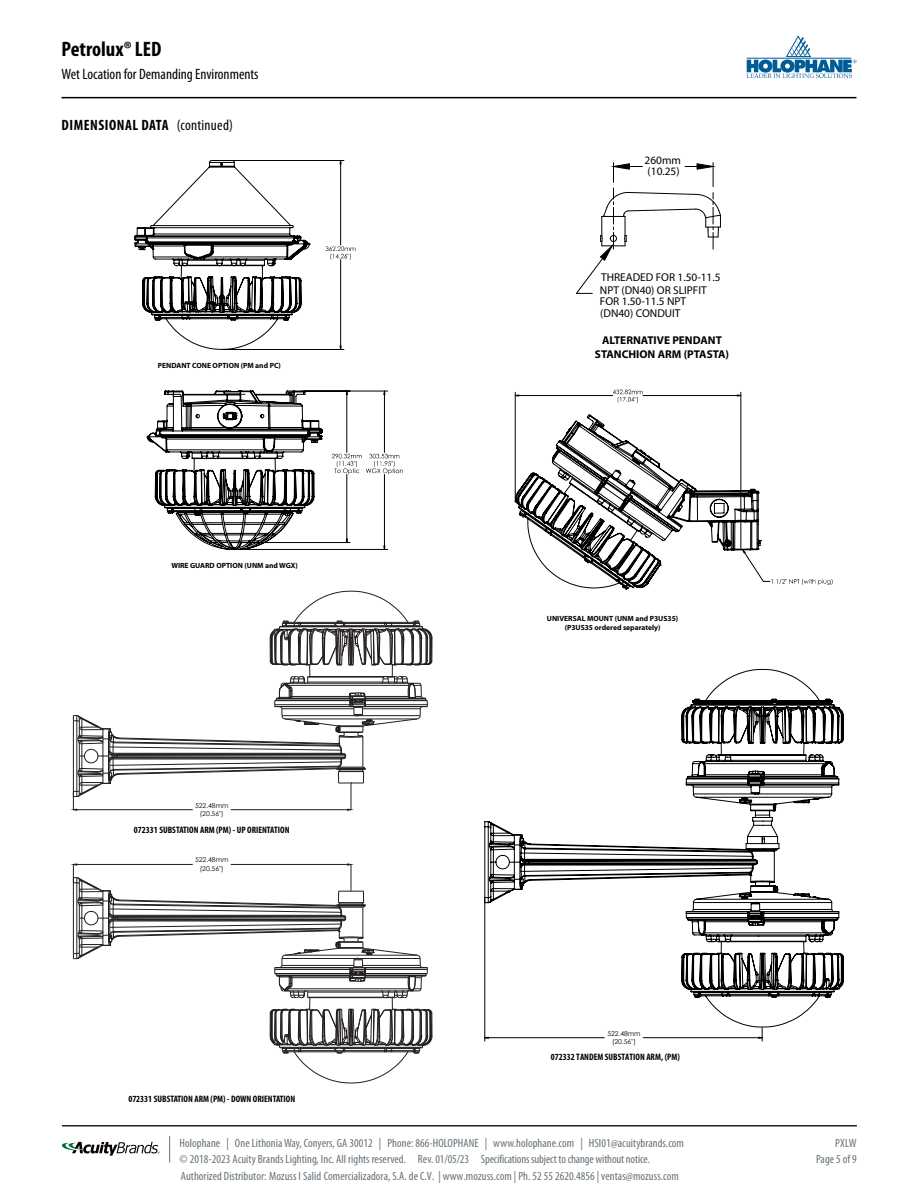
<style>
.page{position:relative;width:918px;height:1188px;background:#fff}
.page>*{position:absolute;margin:0;border:0;box-sizing:border-box;transform-origin:0 0}
.t1{font:700 condensed 21px "Myriad Pro";color:#000}
.t2{font:condensed 15px "Myriad Pro";color:#000}
.t3{font:700 condensed 15px "Myriad Pro";letter-spacing:.035em;color:#000}
.t4{font:condensed 12px/16.5px "Myriad Pro";letter-spacing:.005em;color:#667178}
.t5{font:11.4px/12.9px "Myriad Pro";color:#000}
.t6{font:700 11.4px/13.6px "Myriad Pro";color:#000;text-align:center}
.t7{font:700 condensed 9.3px "Myriad Pro";color:#000}
.t8{font:700 7.5px/9px "Myriad Pro";color:#000;text-align:center}
.t9{font:6.75px/8.1px "Century Gothic";color:#000;text-align:center}
.s1{font-weight:400}
</style>
<div class="page">
<svg style="left:62px;top:1142px;width:97px;height:14px"></svg>
<hr style="left:62px;top:1125px;width:795px;height:2px;background:#222223">
<svg style="left:169px;top:1136px;width:1px;height:26px"></svg>
<hr style="left:62px;top:97px;width:794px;height:1px;background:#000">
<svg style="left:746px;top:36px;width:110px;height:42px"></svg>
<hr style="left:223px;top:349px;width:121px;height:1px;background:#000">
<hr style="left:234px;top:160px;width:110px;height:1px;background:#000">
<hr style="left:675px;top:148px;width:1px;height:139px;background:#000">
<hr style="left:449px;top:148px;width:1px;height:90px;background:#000">
<svg style="left:326px;top:160px;width:30px;height:190px"></svg>
<svg style="left:135px;top:160px;width:175px;height:190px"></svg>
<svg style="left:485px;top:1027px;width:278px;height:14px"></svg>
<svg style="left:485px;top:669px;width:359px;height:358px"></svg>
<svg style="left:72px;top:591px;width:360px;height:220px"></svg>
<svg style="left:576px;top:163px;width:145px;height:131px"></svg>
<svg style="left:613px;top:390px;width:30px;height:5px"></svg>
<hr style="left:741px;top:392px;width:1px;height:156px;background:#000">
<hr style="left:515px;top:392px;width:1px;height:108px;background:#000">
<svg style="left:514px;top:395px;width:227px;height:195px"></svg>
<svg style="left:515px;top:414px;width:317px;height:175px"></svg>
<svg style="left:72px;top:864px;width:360px;height:219px"></svg>
<hr style="left:223px;top:384px;width:121px;height:1px;background:#000">
<hr style="left:236px;top:542px;width:114px;height:1px;background:#000">
<hr style="left:237px;top:549px;width:151px;height:1px;background:#000">
<hr style="left:304px;top:391px;width:84px;height:1px;background:#000">
<svg style="left:332px;top:384px;width:71px;height:166px"></svg>
<svg style="left:147px;top:391px;width:175px;height:159px"></svg>
<h1 class="t1" style="left:62px;top:38px;width:101px">Petrolux® LED</h1>
<p class="t2" style="left:62px;top:66px;width:199px">Wet Location for Demanding Environments</p>
<p class="t3" style="left:62px;top:117px;width:173px">DIMENSIONAL DATA <span class="s1">(continued)</span></p>
<p class="t8" style="left:158px;top:361px;width:125px">PENDANT CONE OPTION (PM and PC)</p>
<p class="t8" style="left:171px;top:561px;width:128px">WIRE GUARD OPTION (UNM and WGX)</p>
<p class="t9" style="left:195px;top:802px;width:35px">522.48mm (20.56")</p>
<p class="t7" style="left:134px;top:824px;width:157px">072331 SUBSTATION ARM (PM) - UP ORIENTATION</p>
<p class="t9" style="left:195px;top:856px;width:35px">522.48mm (20.56")</p>
<p class="t7" style="left:128px;top:1094px;width:168px">072331 SUBSTATION ARM (PM) - DOWN ORIENTATION</p>
<p class="t5" style="left:645px;top:154px;width:38px">260mm</p>
<p class="t5" style="left:648px;top:165px;width:34px">(10.25)</p>
<p class="t5" style="left:600px;top:271px;width:122px">THREADED FOR 1.50-11.5<br>NPT (DN40) OR SLIPFIT</p>
<p class="t5" style="left:600px;top:295px;width:88px">FOR 1.50-11.5 NPT</p>
<p class="t5" style="left:600px;top:307px;width:82px">(DN40) CONDUIT</p>
<p class="t6" style="left:595px;top:334px;width:136px">ALTERNATIVE PENDANT<br>STANCHION ARM (PTASTA)</p>
<p class="t8" style="left:547px;top:614px;width:133px">UNIVERSAL MOUNT (UNM and P3US35) (P3US35 ordered separately)</p>
<p class="t9" style="left:607px;top:1030px;width:35px">522.48mm (20.56")</p>
<p class="t7" style="left:551px;top:1052px;width:130px">072332 TANDEM SUBSTATION ARM, (PM)</p>
<p class="t4" style="left:180px;top:1135px;width:506px">Holophane | One Lithonia Way, Conyers, GA 30012 | Phone: 866-HOLOPHANE | www.holophane.com | HSI01@acuitybrands.com © 2018-2023 Acuity Brands Lighting, Inc. All rights reserved. Rev. 01/05/23 Specifications subject to change without notice.</p>
<p class="t4" style="left:816px;top:1135px;width:42px;text-align:right">PXLW<br>Page 5 of 9</p>
<p class="t4" style="left:181px;top:1168px;width:500px">Authorized Distributor: Mozuss I Salid Comercializadora, S.A. de C.V. | www.mozuss.com | Ph. 52 55 2620.4856 | ventas@mozuss.com</p>
</div>
